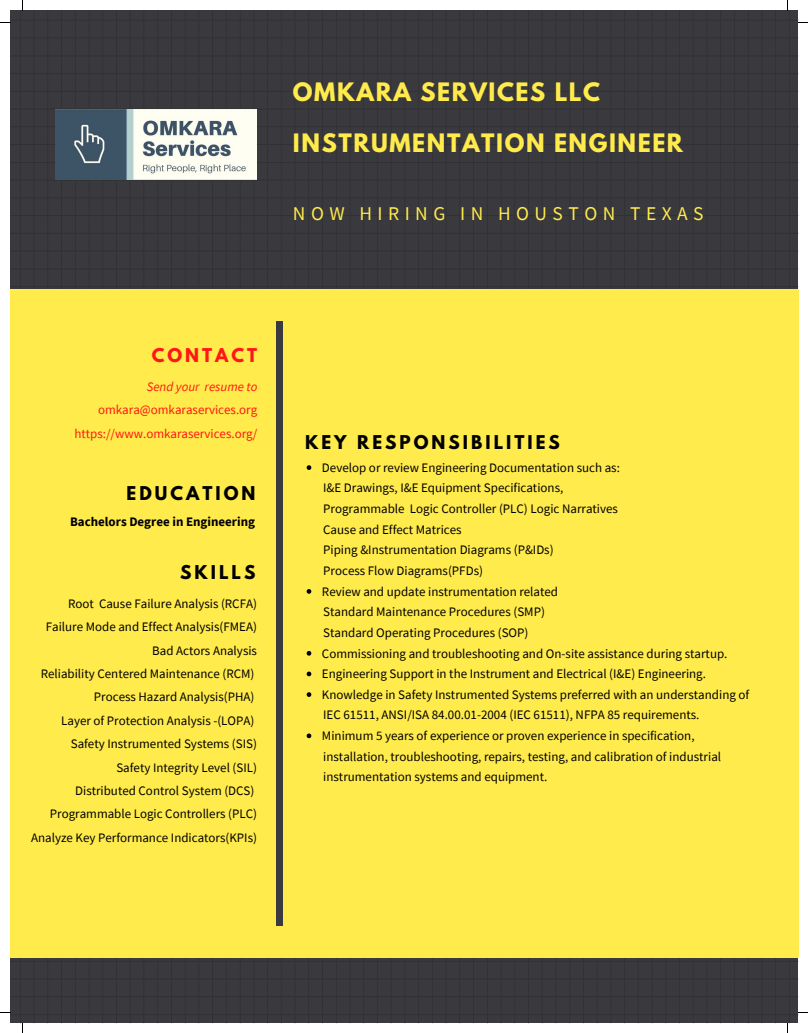
<style>
.page{position:relative;width:808px;height:1033px;background:#fff}
.page>*{position:absolute;margin:0;border:0;box-sizing:border-box;transform-origin:0 0}
.t1{font:700 22.5px "League Spartan";letter-spacing:.07em;color:#ffeb4b}
.t2{font:19.5px "Source Sans Pro";color:#ffeb4b}
.t3{font:700 16.88px "League Spartan";letter-spacing:.18em;color:#000}
.t4{font:700 16.88px "League Spartan";letter-spacing:.18em;color:#ff1616}
.t5{font:13px/23.4px "Source Sans Pro";color:#000}
.t6{font:13px/23.5px "Source Sans Pro";color:#ff1616;text-align:right}
.t7{font:700 13px "Source Sans Pro";color:#000}
.t8{font:italic 13px "Source Sans Pro";color:#ff1616}
</style>
<div class="page">
<div style="left:10px;top:10px;width:788px;height:1013px;background:#3a393e"></div>
<div style="left:10px;top:290px;width:788px;height:667px;background:#ffeb4b"></div>
<svg style="left:306px;top:465px;width:5px;height:5px"></svg>
<svg style="left:306px;top:589px;width:5px;height:4px"></svg>
<svg style="left:306px;top:651px;width:5px;height:4px"></svg>
<svg style="left:306px;top:671px;width:5px;height:5px"></svg>
<svg style="left:306px;top:692px;width:5px;height:5px"></svg>
<svg style="left:306px;top:733px;width:5px;height:5px"></svg>
<div style="left:277px;top:322px;width:5px;height:603px;background:#3a393e"></div>
<img style="left:55px;top:109px;width:201px;height:71px">
<h1 class="t1" style="left:293px;top:81px;width:309px">OMKARA SERVICES LLC</h1>
<h1 class="t1" style="left:293px;top:131px;width:391px">INSTRUMENTATION ENGINEER</h1>
<h2 class="t2" style="left:293px;top:201px;width:412px">N O W H I R I N G I N H O U S T O N T E X A S</h2>
<p class="t4" style="left:152px;top:347px;width:107px">CONTACT</p>
<p class="t8" style="left:147px;top:378px;width:112px">Send your resume to</p>
<p class="t6" style="left:74px;top:398px;width:184px">omkara@omkaraservices.org https://www.omkaraservices.org/</p>
<p class="t3" style="left:126px;top:485px;width:130px">EDUCATION</p>
<p class="t7" style="left:70px;top:513px;width:186px">Bachelors Degree in Engineering</p>
<p class="t3" style="left:180px;top:563px;width:77px">SKILLS</p>
<p class="t5" style="left:31px;top:591px;width:227px;text-align:right">Root Cause Failure Analysis (RCFA)<br>Failure Mode and Effect Analysis(FMEA)<br>Bad Actors Analysis<br>Reliability Centered Maintenance (RCM)<br>Process Hazard Analysis(PHA)<br>Layer of Protection Analysis -(LOPA)<br>Safety Instrumented Systems (SIS)<br>Safety Integrity Level (SIL)<br>Distributed Control System (DCS)<br>Programmable Logic Controllers (PLC)<br>Analyze Key Performance Indicators(KPIs)</p>
<p class="t3" style="left:305px;top:434px;width:256px">KEY RESPONSIBILITIES</p>
<p class="t5" style="left:322px;top:455px;width:299px">Develop or review Engineering Documentation such as:</p>
<p class="t5" style="left:323px;top:477px;width:296px;line-height:20.6px">I&amp;E Drawings, I&amp;E Equipment Specifications, Programmable Logic Controller (PLC) Logic Narratives Cause and Effect Matrices<br>Piping &amp;Instrumentation Diagrams (P&amp;IDs)<br>Process Flow Diagrams(PFDs)</p>
<p class="t5" style="left:323px;top:601px;width:223px;line-height:20.6px">Standard Maintenance Procedures (SMP)<br>Standard Operating Procedures (SOP)</p>
<p class="t5" style="left:322px;top:579px;width:238px">Review and update instrumentation related</p>
<p class="t5" style="left:322px;top:642px;width:429px;line-height:20.6px">Commissioning and troubleshooting and On-site assistance during startup.<br>Engineering Support in the Instrument and Electrical (I&amp;E) Engineering.<br>Knowledge in Safety Instrumented Systems preferred with an understanding of</p>
<p class="t5" style="left:322px;top:723px;width:374px">Minimum 5 years of experience or proven experience in specification,</p>
<p class="t5" style="left:323px;top:703px;width:378px">IEC 61511, ANSI/ISA 84.00.01-2004 (IEC 61511), NFPA 85 requirements.</p>
<p class="t5" style="left:323px;top:745px;width:399px;line-height:20.6px">installation, troubleshooting, repairs, testing, and calibration of industrial instrumentation systems and equipment.</p>
</div>
